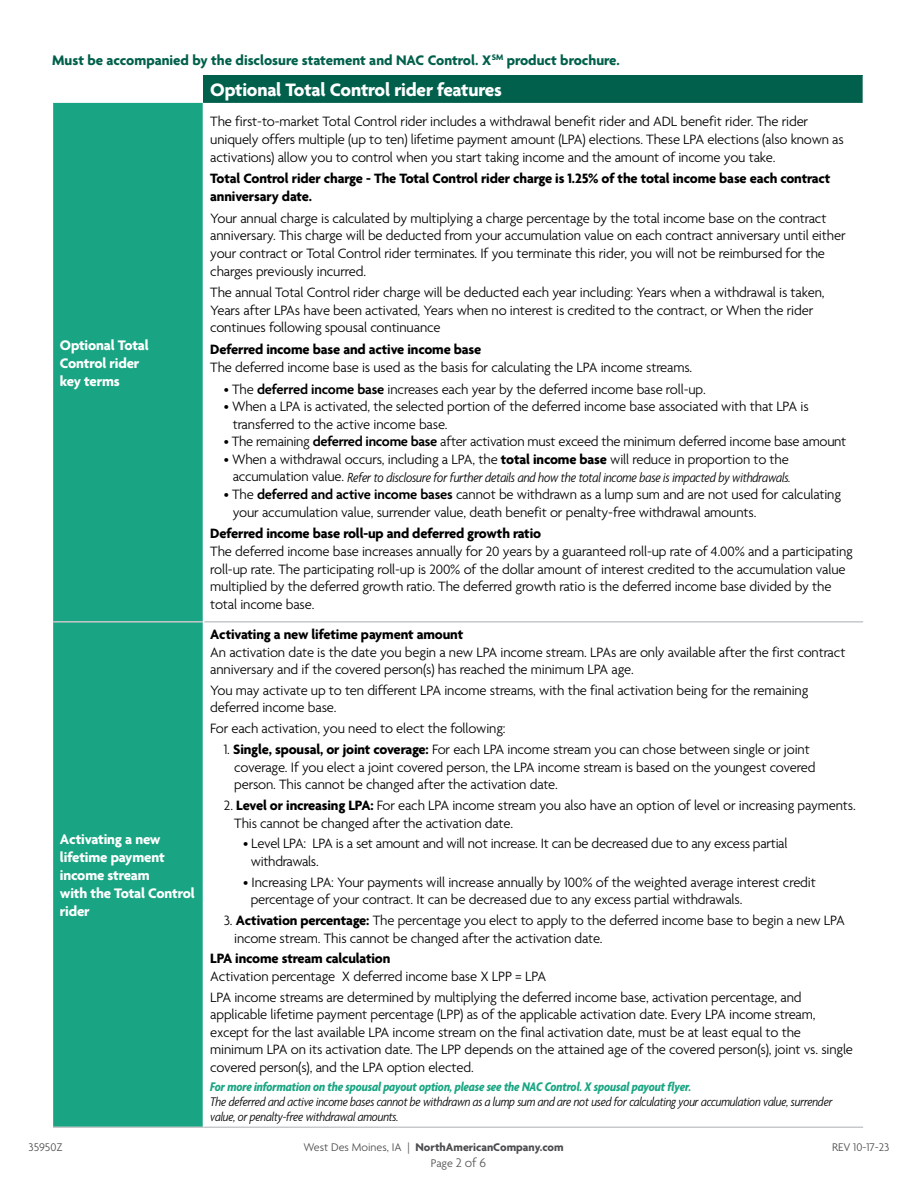
<style>
.page{position:relative;width:918px;height:1188px;background:#fff}
.page>*{position:absolute;margin:0;border:0;box-sizing:border-box;transform-origin:0 0}
.t1{font:700 19.5px "Agenda";letter-spacing:-.01em;color:#fff}
.t2{font:700 15px/18px "Agenda";letter-spacing:-.01em;color:#fff}
.t3{font:700 15px "Agenda";color:#00604b}
.t4{font:300 14.7px/17.5px "Agenda";letter-spacing:-.01em;color:#000}
.t5{font:700 14.7px/17.5px "Agenda";letter-spacing:-.01em;color:#000}
.t6{font:italic 300 condensed 14.25px "Agenda";letter-spacing:-.01em;color:#000}
.t7{font:italic 300 condensed 13.5px/15px "Agenda";letter-spacing:-.01em;color:#000}
.t8{font:italic 700 condensed 13.5px "Agenda";letter-spacing:-.01em;color:#19a583}
.t9{font:700 12px "Agenda";color:#4d4d4f}
.t10{font:300 12px "Agenda";color:#4d4d4f}
.s1{font-weight:600}
.s2{font-weight:700}
.s3{font-style:normal;font-stretch:normal;font-size:14.7px}
.s4{font-weight:300}
.s5{font-size:13.5px;color:#58595b}
</style>
<div class="page">
<div style="left:203px;top:76px;width:660px;height:27px;background:#00604b"></div>
<div style="left:53px;top:103px;width:150px;height:1024px;background:#19a583"></div>
<hr style="left:53px;top:621px;width:150px;height:2px;background:#c7c8ca">
<hr style="left:204px;top:621px;width:659px;height:2px;background:#c7c8ca">
<hr style="left:53px;top:1127px;width:150px;height:1px;background:#c7c8ca">
<hr style="left:203px;top:1127px;width:660px;height:1px;background:#c7c8ca">
<p class="t3" style="left:52px;top:52px;width:569px">Must be accompanied by the disclosure statement and NAC Control. X<sup>SM</sup> product brochure.</p>
<p class="t2" style="left:60px;top:337px;width:90px">Optional Total<br>Control rider key terms</p>
<p class="t2" style="left:60px;top:831px;width:136px">Activating a new lifetime payment income stream<br>with the Total Control rider</p>
<h1 class="t1" style="left:210px;top:79px;width:293px">Optional Total Control rider features</h1>
<p class="t4" style="left:210px;top:114px;width:635px">The first-to-market Total Control rider includes a withdrawal benefit rider and ADL benefit rider. The rider uniquely offers multiple (up to ten) lifetime payment amount (LPA) elections. These LPA elections (also known as activations) allow you to control when you start taking income and the amount of income you take.</p>
<p class="t5" style="left:210px;top:171px;width:622px">Total Control rider charge - The Total Control rider charge is 1.25% of the total income base each contract anniversary date.</p>
<p class="t4" style="left:210px;top:210px;width:637px">Your annual charge is calculated by multiplying a charge percentage by the total income base on the contract anniversary. This charge will be deducted from your accumulation value on each contract anniversary until either your contract or Total Control rider terminates. If you terminate this rider, you will not be reimbursed for the charges previously incurred.</p>
<p class="t4" style="left:210px;top:285px;width:616px">The annual Total Control rider charge will be deducted each year including: Years when a withdrawal is taken,<br>Years after LPAs have been activated, Years when no interest is credited to the contract, or When the rider continues following spousal continuance</p>
<p class="t5" style="left:210px;top:342px;width:273px">Deferred income base and active income base</p>
<p class="t4" style="left:210px;top:359px;width:484px">The deferred income base is used as the basis for calculating the LPA income streams.</p>
<p class="t4" style="left:224px;top:381px;width:484px">• The <span class="s1">deferred income base</span> increases each year by the deferred income base roll-up.</p>
<p class="t4" style="left:233px;top:399px;width:578px;text-indent:-9px">• When a LPA is activated, the selected portion of the deferred income base associated with that LPA is transferred to the active income base.</p>
<p class="t4" style="left:224px;top:434px;width:624px">• The remaining <span class="s1">deferred income base</span> after activation must exceed the minimum deferred income base amount</p>
<p class="t4" style="left:224px;top:451px;width:567px">• When a withdrawal occurs, including a LPA, the <span class="s2">total income base</span> will reduce in proportion to the</p>
<p class="t6" style="left:233px;top:468px;width:560px"><span class="s3">accumulation value.</span> Refer to disclosure for further details and how the total income base is impacted by withdrawals.</p>
<p class="t4" style="left:233px;top:487px;width:610px;text-indent:-9px">• The <span class="s1">deferred and active income bases</span> cannot be withdrawn as a lump sum and are not used for calculating your accumulation value, surrender value, death benefit or penalty-free withdrawal amounts.</p>
<p class="t5" style="left:210px;top:526px;width:332px">Deferred income base roll-up and deferred growth ratio</p>
<p class="t4" style="left:210px;top:543px;width:644px">The deferred income base increases annually for 20 years by a guaranteed roll-up rate of 4.00% and a participating roll-up rate. The participating roll-up is 200% of the dollar amount of interest credited to the accumulation value multiplied by the deferred growth ratio. The deferred growth ratio is the deferred income base divided by the total income base.</p>
<p class="t5" style="left:210px;top:626px;width:255px">Activating a new lifetime payment amount</p>
<p class="t4" style="left:210px;top:644px;width:637px">An activation date is the date you begin a new LPA income stream. LPAs are only available after the first contract anniversary and if the covered person(s) has reached the minimum LPA age.</p>
<p class="t4" style="left:210px;top:682px;width:600px">You may activate up to ten different LPA income streams, with the final activation being for the remaining deferred income base.</p>
<p class="t4" style="left:210px;top:721px;width:297px">For each activation, you need to elect the following:</p>
<p class="t4" style="left:234px;top:741px;width:583px;text-indent:-11px">1. <span class="s2">Single, spousal, or joint coverage:</span> For each LPA income stream you can chose between single or joint coverage. If you elect a joint covered person, the LPA income stream is based on the youngest covered person. This cannot be changed after the activation date.</p>
<p class="t4" style="left:234px;top:797px;width:623px;text-indent:-11px">2. <span class="s2">Level or increasing LPA:</span> For each LPA income stream you also have an option of level or increasing payments.<br>This cannot be changed after the activation date.</p>
<p class="t4" style="left:251px;top:836px;width:538px;text-indent:-8px">• Level LPA: LPA is a set amount and will not increase. It can be decreased due to any excess partial withdrawals.</p>
<p class="t4" style="left:251px;top:874px;width:567px;text-indent:-8px">• Increasing LPA: Your payments will increase annually by 100% of the weighted average interest credit percentage of your contract. It can be decreased due to any excess partial withdrawals.</p>
<p class="t4" style="left:234px;top:912px;width:612px;text-indent:-11px">3. <span class="s2">Activation percentage:</span> The percentage you elect to apply to the deferred income base to begin a new LPA income stream. This cannot be changed after the activation date.</p>
<p class="t5" style="left:210px;top:951px;width:182px">LPA income stream calculation</p>
<p class="t4" style="left:210px;top:967px;width:593px;line-height:20.9px">Activation percentage X deferred income base X LPP = LPA<br>LPA income streams are determined by multiplying the deferred income base, activation percentage, and</p>
<p class="t4" style="left:210px;top:1007px;width:644px">applicable lifetime payment percentage (LPP) as of the applicable activation date. Every LPA income stream, except for the last available LPA income stream on the final activation date, must be at least equal to the minimum LPA on its activation date. The LPP depends on the attained age of the covered person(s), joint vs. single covered person(s), and the LPA option elected.</p>
<p class="t8" style="left:210px;top:1079px;width:483px">For more information on the spousal payout option, please see the NAC Control. X spousal payout flyer.</p>
<p class="t7" style="left:210px;top:1093px;width:624px">The deferred and active income bases cannot be withdrawn as a lump sum and are not used for calculating your accumulation value, surrender value, or penalty-free withdrawal amounts.</p>
<p class="t10" style="left:28px;top:1140px;width:36px">35950Z</p>
<p class="t9" style="left:303px;top:1140px;width:262px"><span class="s4">West Des Moines, IA |</span> NorthAmericanCompany.com</p>
<p class="t10" style="left:832px;top:1140px;width:59px">REV 10-17-23</p>
<p class="t10" style="left:431px;top:1157px;width:57px">Page <span class="s5">2 of 6</span></p>
</div>
